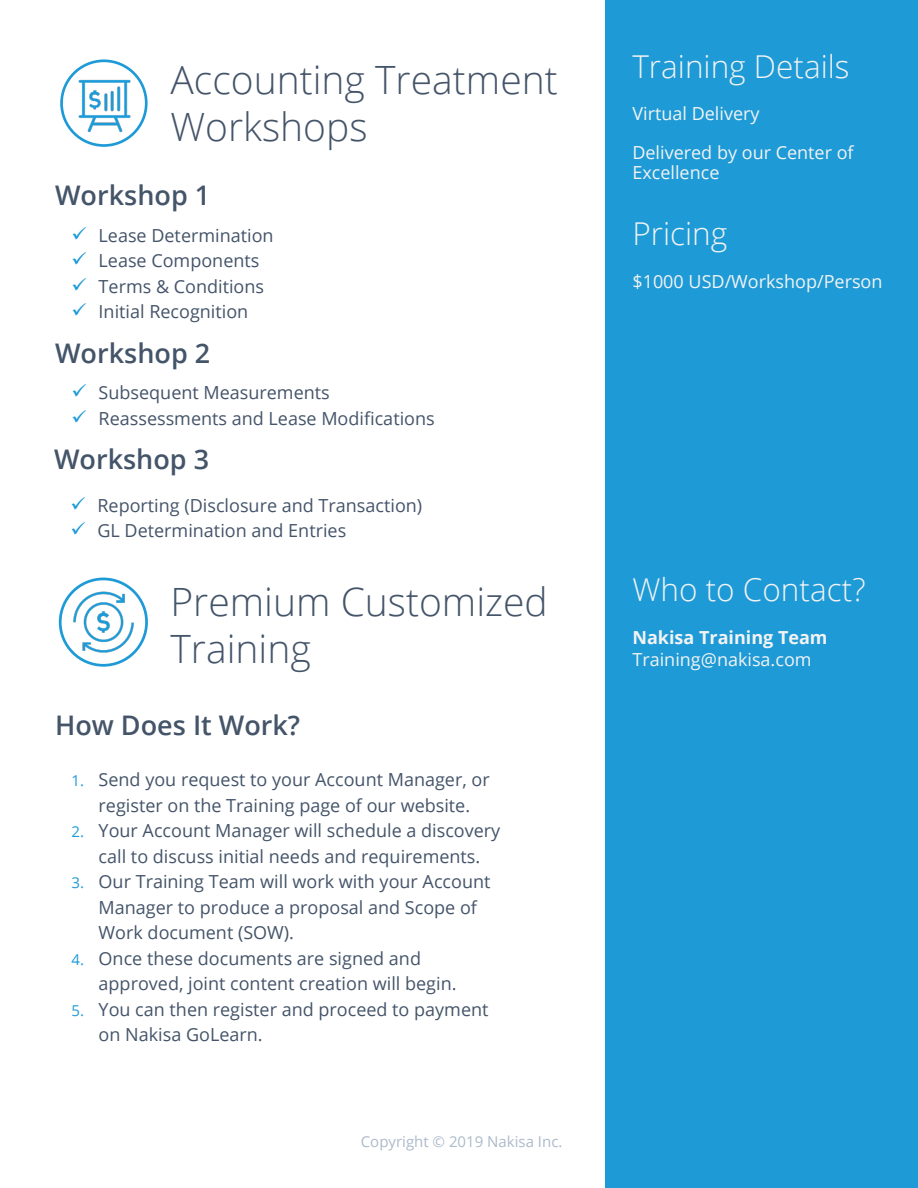
<style>
.page{position:relative;width:918px;height:1188px;background:#fff}
.page>*{position:absolute;margin:0;border:0;box-sizing:border-box;transform-origin:0 0}
.t1{font:300 39px/46.8px "Open Sans";color:#445469}
.t2{font:300 31.5px "Open Sans";color:#f3f3f3}
.t3{font:600 27px "Open Sans";color:#445469}
.t4{font:18px/25.5px "Open Sans";color:#445469}
.t5{font:18px/39px "Open Sans";color:#f3f3f3}
.t6{font:700 18px "Open Sans";color:#f3f3f3}
.t7{font:15px "Open Sans";color:#adbaca}
.s1{font-size:15px;color:#1e9bd7}
</style>
<div class="page">
<div style="left:606px;top:0;width:312px;height:1188px;background:#1e9bd7"></div>
<img style="left:60px;top:59px;width:88px;height:88px">
<img style="left:58px;top:577px;width:90px;height:90px">
<h1 class="t1" style="left:170px;top:55px;width:389px">Accounting Treatment<br>Workshops</h1>
<h3 class="t3" style="left:55px;top:177px;width:157px">Workshop 1</h3>
<p class="t4" style="left:99px;top:222px;width:177px">Lease Determination<br>Lease Components<br>Terms &amp; Conditions<br>Initial Recognition</p>
<h3 class="t3" style="left:55px;top:335px;width:157px">Workshop 2</h3>
<p class="t4" style="left:99px;top:380px;width:338px">Subsequent Measurements<br>Reassessments and Lease Modifications</p>
<h3 class="t3" style="left:54px;top:441px;width:157px">Workshop 3</h3>
<p class="t4" style="left:98px;top:492px;width:326px">Reporting (Disclosure and Transaction)<br>GL Determination and Entries</p>
<h1 class="t1" style="left:170px;top:577px;width:379px">Premium Customized<br>Training</h1>
<h3 class="t3" style="left:55px;top:707px;width:247px">How Does It Work?</h3>
<p class="t4" style="left:72px;top:767px;width:420px;text-align:center"><span class="s1">1.</span> Send you request to your Account Manager, or register on the Training page of our website.</p>
<p class="t4" style="left:72px;top:818px;width:430px;text-align:center"><span class="s1">2.</span> Your Account Manager will schedule a discovery call to discuss initial needs and requirements.</p>
<p class="t4" style="left:99px;top:869px;width:393px;text-indent:-27px"><span class="s1">3.</span> Our Training Team will work with your Account<br>Manager to produce a proposal and Scope of<br>Work document (SOW).</p>
<p class="t4" style="left:99px;top:945px;width:359px;text-indent:-27px"><span class="s1">4.</span> Once these documents are signed and approved, joint content creation will begin.</p>
<p class="t4" style="left:99px;top:996px;width:391px;text-indent:-27px"><span class="s1">5.</span> You can then register and proceed to payment on Nakisa GoLearn.</p>
<p class="t7" style="left:361px;top:1131px;width:203px">Copyright © 2019 Nakisa Inc.</p>
<h2 class="t2" style="left:632px;top:45px;width:219px">Training Details</h2>
<p class="t5" style="left:632px;top:94px;width:223px">Virtual Delivery<br>Delivered by our Center of</p>
<p class="t5" style="left:632px;top:152px;width:89px">Excellence</p>
<h2 class="t2" style="left:632px;top:212px;width:96px">Pricing</h2>
<p class="t5" style="left:632px;top:262px;width:252px">$1000 USD/Workshop/Person</p>
<h2 class="t2" style="left:632px;top:568px;width:235px">Who to Contact?</h2>
<p class="t6" style="left:632px;top:625px;width:197px">Nakisa Training Team</p>
<p class="t5" style="left:632px;top:640px;width:181px">Training@nakisa.com</p>
</div>
